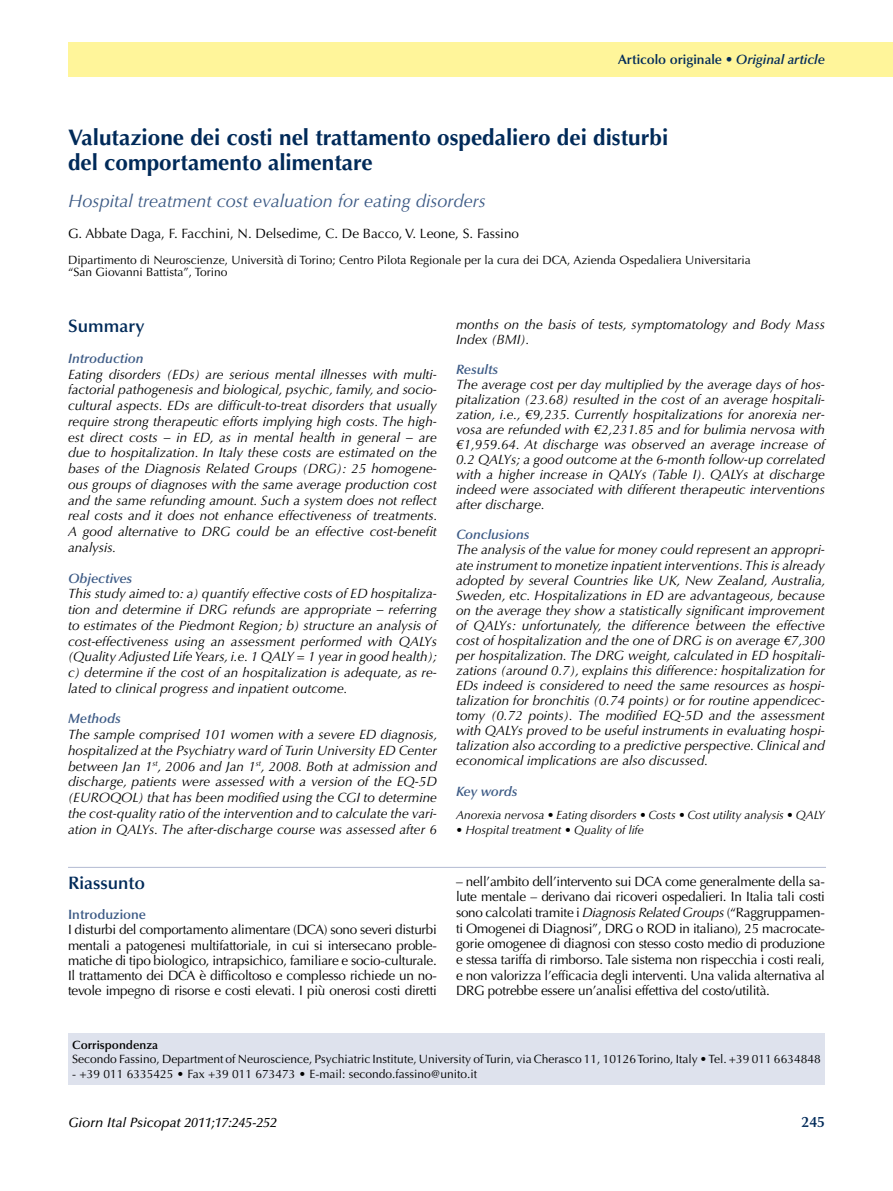
<style>
.page{position:relative;width:893px;height:1191px;background:#fff}
.page>*{position:absolute;margin:0;border:0;box-sizing:border-box;transform-origin:0 0}
.t1{font:700 22.5px/25.5px "Optima LT Std";color:#002a59}
.t2{font:italic 18px "Optima LT Std";color:#3c5a85}
.t3{font:600 18px "Optima LT Std";color:#002a59}
.t4{font:600 15px "Optima LT Std";color:#002a59}
.t5{font:italic 13.5px/15.8px "Optima LT Std";color:#000;text-align:justify}
.t6{font:13.5px/15.6px "Optima LT Std";letter-spacing:-.02em;color:#000;text-align:justify}
.t7{font:13.5px "Optima LT Std";color:#000}
.t8{font:italic 600 13.5px "Optima LT Std";color:#3c5a85}
.t9{font:600 13.5px "Optima LT Std";color:#002a59}
.t10{font:italic 500 13.5px "Optima LT Std";color:#000}
.t11{font:600 13.5px "Optima LT Std";color:#3c5a85}
.t12{font:12px/12.8px "Optima LT Std";color:#000}
.t13{font:italic 12px "Optima LT Std";color:#000}
.t14{font:600 12px "Optima LT Std";color:#000}
.s1{font-style:italic}
</style>
<div class="page">
<div style="left:68px;top:43px;width:825px;height:34px;background:#fff59a"></div>
<div style="left:68px;top:1033px;width:757px;height:51px;background:#dee2ed"></div>
<hr style="left:68px;top:867px;width:758px;height:1px;background:#b2bad2">
<p class="t9" style="left:618px;top:52px;width:208px">Articolo originale • <span class="s1">Original article</span></p>
<h1 class="t1" style="left:68px;top:125px;width:602px">Valutazione dei costi nel trattamento ospedaliero dei disturbi del comportamento alimentare</h1>
<h2 class="t2" style="left:68px;top:190px;width:419px">Hospital treatment cost evaluation for eating disorders</h2>
<p class="t7" style="left:68px;top:226px;width:452px">G. Abbate Daga, F. Facchini, N. Delsedime, C. De Bacco, V. Leone, S. Fassino</p>
<p class="t12" style="left:68px;top:253px;width:684px">Dipartimento di Neuroscienze, Università di Torino; Centro Pilota Regionale per la cura dei DCA, Azienda Ospedaliera Universitaria “San Giovanni Battista”, Torino</p>
<h2 class="t3" style="left:68px;top:316px;width:78px">Summary</h2>
<p class="t8" style="left:68px;top:350px;width:77px">Introduction</p>
<p class="t5" style="left:68px;top:366px;width:371px">Eating disorders (EDs) are serious mental illnesses with multi&shy;factorial pathogenesis and biological, psychic, family, and socio&shy;cultural aspects. EDs are difficult-to-treat disorders that usually require strong therapeutic efforts implying high costs. The high&shy;est direct costs – in ED, as in mental health in general – are due to hospitalization. In Italy these costs are estimated on the bases of the Diagnosis Related Groups (DRG): 25 homogene&shy;ous groups of diagnoses with the same average production cost and the same refunding amount. Such a system does not reflect real costs and it does not enhance effectiveness of treatments.<br>A good alternative to DRG could be an effective cost-benefit analysis.</p>
<p class="t8" style="left:68px;top:570px;width:66px">Objectives</p>
<p class="t5" style="left:68px;top:586px;width:371px">This study aimed to: a) quantify effective costs of ED hospitaliza&shy;tion and determine if DRG refunds are appropriate – referring to estimates of the Piedmont Region; b) structure an analysis of cost-effectiveness using an assessment performed with QALYs (Quality Adjusted Life Years, i.e. 1 QALY = 1 year in good health); c) determine if the cost of an hospitalization is adequate, as re&shy;lated to clinical progress and inpatient outcome.</p>
<p class="t8" style="left:68px;top:711px;width:55px">Methods</p>
<p class="t5" style="left:68px;top:727px;width:371px">The sample comprised 101 women with a severe ED diagnosis, hospitalized at the Psychiatry ward of Turin University ED Center between Jan 1<sup>st</sup>, 2006 and Jan 1<sup>st</sup>, 2008. Both at admission and discharge, patients were assessed with a version of the EQ-5D (EUROQOL) that has been modified using the CGI to determine the cost-quality ratio of the intervention and to calculate the vari&shy;ation in QALYs. The after-discharge course was assessed after 6</p>
<h2 class="t3" style="left:68px;top:872px;width:78px">Riassunto</h2>
<p class="t11" style="left:68px;top:906px;width:80px">Introduzione</p>
<p class="t6" style="left:68px;top:922px;width:370px;line-height:15.1px">I disturbi del comportamento alimentare (DCA) sono severi disturbi mentali a patogenesi multifattoriale, in cui si intersecano proble&shy;matiche di tipo biologico, intrapsichico, familiare e socio-culturale.<br>Il trattamento dei DCA è difficoltoso e complesso richiede un no&shy;tevole impegno di risorse e costi elevati. I più onerosi costi diretti</p>
<p class="t5" style="left:456px;top:317px;width:370px;line-height:15px">months on the basis of tests, symptomatology and Body Mass<br>Index (BMI).</p>
<p class="t8" style="left:456px;top:361px;width:44px">Results</p>
<p class="t5" style="left:456px;top:377px;width:370px;line-height:15px">The average cost per day multiplied by the average days of hos&shy;pitalization (23.68) resulted in the cost of an average hospitali&shy;zation, i.e., €9,235. Currently hospitalizations for anorexia ner&shy;vosa are refunded with €2,231.85 and for bulimia nervosa with €1,959.64. At discharge was observed an average increase of 0.2 QALYs; a good outcome at the 6-month follow-up correlated with a higher increase in QALYs (Table I). QALYs at discharge indeed were associated with different therapeutic interventions after discharge.</p>
<p class="t8" style="left:456px;top:527px;width:75px">Conclusions</p>
<p class="t5" style="left:456px;top:542px;width:371px;line-height:15px">The analysis of the value for money could represent an appropri&shy;ate instrument to monetize inpatient interventions. This is already adopted by several Countries like UK, New Zealand, Australia, Sweden, etc. Hospitalizations in ED are advantageous, because on the average they show a statistically significant improvement of QALYs: unfortunately, the difference between the effective cost of hospitalization and the one of DRG is on average €7,300 per hospitalization. The DRG weight, calculated in ED hospitali&shy;zations (around 0.7), explains this difference: hospitalization for EDs indeed is considered to need the same resources as hospi&shy;talization for bronchitis (0.74 points) or for routine appendicec&shy;tomy (0.72 points). The modified EQ-5D and the assessment with QALYs proved to be useful instruments in evaluating hospi&shy;talization also according to a predictive perspective. Clinical and economical implications are also discussed.</p>
<p class="t8" style="left:456px;top:784px;width:63px">Key words</p>
<p class="t13" style="left:456px;top:808px;width:370px">Anorexia nervosa • Eating disorders • Costs • Cost utility analysis • QALY</p>
<p class="t13" style="left:456px;top:822px;width:189px">• Hospital treatment • Quality of life</p>
<p class="t6" style="left:456px;top:873px;width:370px">– nell’ambito dell’intervento sui DCA come generalmente della sa&shy;lute mentale – derivano dai ricoveri ospedalieri. In Italia tali costi sono calcolati tramite i <span class="s1">Diagnosis Related Groups</span> (“Raggruppamen&shy;ti Omogenei di Diagnosi”, DRG o ROD in italiano), 25 macrocate&shy;gorie omogenee di diagnosi con stesso costo medio di produzione e stessa tariffa di rimborso. Tale sistema non rispecchia i costi reali, e non valorizza l’efficacia degli interventi. Una valida alternativa al DRG potrebbe essere un’analisi effettiva del costo/utilità.</p>
<p class="t14" style="left:72px;top:1038px;width:87px">Corrispondenza</p>
<p class="t12" style="left:72px;top:1053px;width:750px">Secondo Fassino, Department of Neuroscience, Psychiatric Institute, University of Turin, via Cherasco 11, 10126 Torino, Italy • Tel. +39 011 6634848</p>
<p class="t12" style="left:72px;top:1067px;width:406px">- +39 011 6335425 • Fax +39 011 673473 • E-mail: secondo.fassino@unito.it</p>
<p class="t10" style="left:68px;top:1114px;width:210px">Giorn Ital Psicopat 2011;17:245-252</p>
<p class="t4" style="left:802px;top:1113px;width:25px">245</p>
</div>
